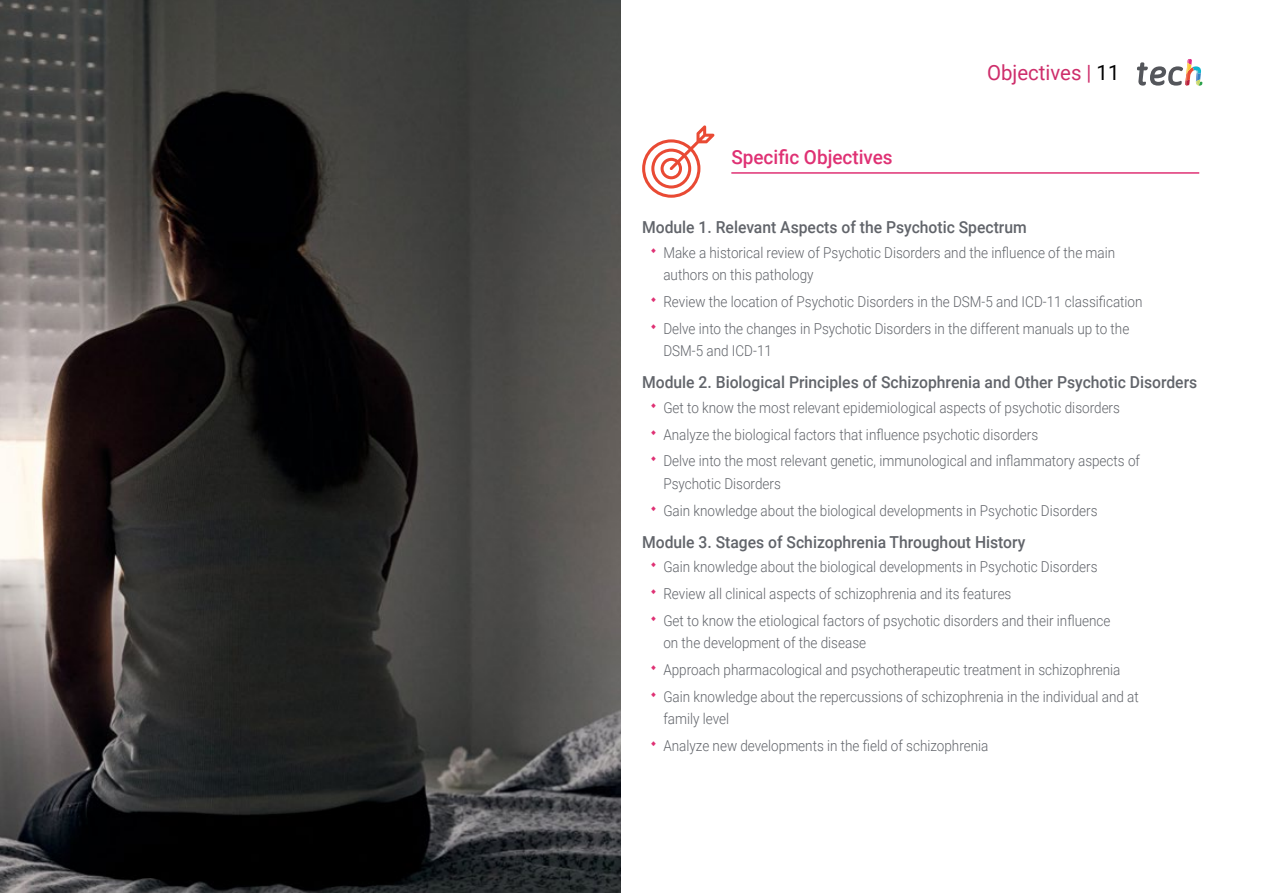
<style>
.page{position:relative;width:1263px;height:893px;background:#fff}
.page>*{position:absolute;margin:0;border:0;box-sizing:border-box;transform-origin:0 0}
.t1{font:21px "Roboto";color:#ce2e6b}
.t2{font:500 19.5px "Roboto";color:#df3174}
.t3{font:500 16.5px "Roboto";color:#61646a;scale:.95 1}
.t4{font:300 15px/26.7px "Roboto";color:#61646a;scale:.9 1}
.s1{color:#000}
</style>
<div class="page">
<img style="left:0;top:0;width:621px;height:893px">
<svg style="left:1137px;top:59px;width:65px;height:27px"></svg>
<hr style="left:731px;top:173px;width:468px;height:1px;background:#df3174">
<svg style="left:642px;top:125px;width:72px;height:73px"></svg>
<h2 class="t2" style="left:731px;top:144px;width:163px">Specific Objectives</h2>
<h1 class="t1" style="left:987px;top:57px;width:134px">Objectives | <span class="s1">11</span></h1>
<p class="t3" style="left:642px;top:216px;width:406px">Module 1. Relevant Aspects of the Psychotic Spectrum</p>
<p class="t4" style="left:663px;top:241px;width:504px;line-height:22.5px">Make a historical review of Psychotic Disorders and the influence of the main authors on this pathology</p>
<p class="t4" style="left:663px;top:288px;width:534px">Review the location of Psychotic Disorders in the DSM-5 and ICD-11 classification<br>Delve into the changes in Psychotic Disorders in the different manuals up to the</p>
<p class="t4" style="left:663px;top:337px;width:122px">DSM-5 and ICD-11</p>
<p class="t3" style="left:642px;top:371px;width:586px">Module 2. Biological Principles of Schizophrenia and Other Psychotic Disorders</p>
<p class="t4" style="left:663px;top:394px;width:531px">Get to know the most relevant epidemiological aspects of psychotic disorders<br>Analyze the biological factors that influence psychotic disorders<br>Delve into the most relevant genetic, immunological and inflammatory aspects of</p>
<p class="t4" style="left:663px;top:470px;width:484px">Psychotic Disorders<br>Gain knowledge about the biological developments in Psychotic Disorders</p>
<p class="t3" style="left:642px;top:530px;width:405px">Module 3. Stages of Schizophrenia Throughout History</p>
<p class="t4" style="left:663px;top:553px;width:498px">Gain knowledge about the biological developments in Psychotic Disorders<br>Review all clinical aspects of schizophrenia and its features<br>Get to know the etiological factors of psychotic disorders and their influence</p>
<p class="t4" style="left:663px;top:629px;width:530px">on the development of the disease<br>Approach pharmacological and psychotherapeutic treatment in schizophrenia<br>Gain knowledge about the repercussions of schizophrenia in the individual and at</p>
<p class="t4" style="left:663px;top:705px;width:363px">family level<br>Analyze new developments in the field of schizophrenia</p>
</div>
